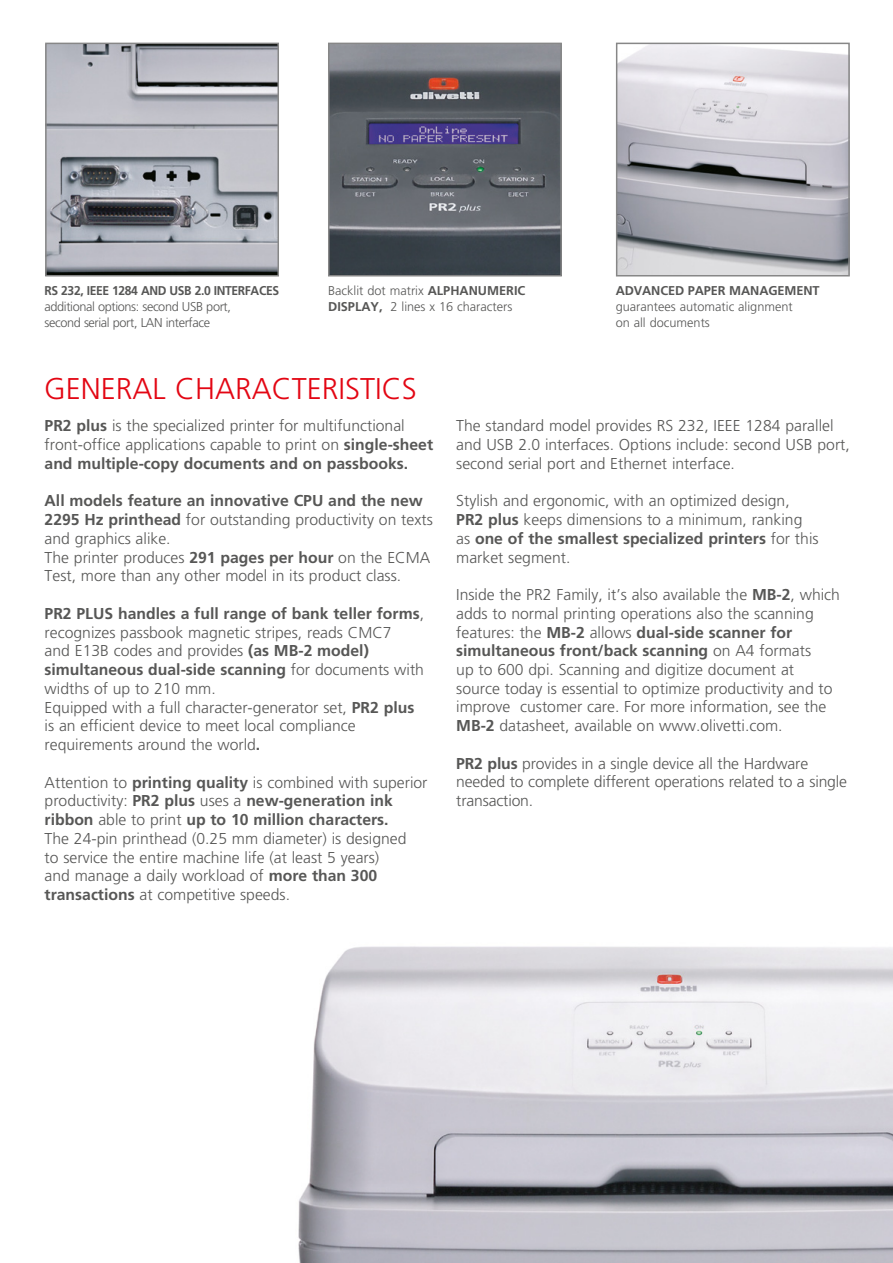
<style>
.page{position:relative;width:893px;height:1263px;background:#fff}
.page>*{position:absolute;margin:0;border:0;box-sizing:border-box;transform-origin:0 0}
.t1{font:300 30px "Frutiger";color:#e30613}
.t2{font:300 15.75px/18.8px "Frutiger";color:#575756}
.t3{font:300 12.75px/15.8px "Frutiger";color:#575756}
.t4{font:300 12.75px/15.8px "Frutiger";letter-spacing:-.03em;color:#575756}
.t5{font:700 12.75px "Frutiger";letter-spacing:-.03em;color:#575756;scale:.95 1}
.t6{font:700 12.75px "Frutiger";letter-spacing:-.01em;color:#575756}
.s1{font-weight:700}
</style>
<div class="page">
<img style="left:298px;top:946px;width:595px;height:317px">
<img style="left:48px;top:46px;width:228px;height:227px">
<div style="left:45px;top:43px;width:234px;height:233px;border:2px solid #878787"></div>
<img style="left:331px;top:46px;width:228px;height:227px">
<div style="left:328px;top:43px;width:234px;height:233px;border:2px solid #878787"></div>
<img style="left:619px;top:46px;width:228px;height:227px">
<div style="left:616px;top:43px;width:234px;height:233px;border:2px solid #878787"></div>
<p class="t5" style="left:45px;top:283px;width:248px">RS 232, IEEE 1284 AND USB 2.0 INTERFACES</p>
<p class="t4" style="left:45px;top:299px;width:188px">additional options: second USB port, second serial port, LAN interface</p>
<p class="t3" style="left:328px;top:283px;width:199px">Backlit dot matrix <span class="s1">ALPHANUMERIC<br>DISPLAY,</span> 2 lines x 16 characters</p>
<p class="t6" style="left:616px;top:284px;width:205px">ADVANCED PAPER MANAGEMENT</p>
<p class="t3" style="left:616px;top:299px;width:179px">guarantees automatic alignment on all documents</p>
<h1 class="t1" style="left:44px;top:372px;width:374px">GENERAL CHARACTERISTICS</h1>
<p class="t2" style="left:45px;top:417px;width:390px"><span class="s1">PR2 plus</span> is the specialized printer for multifunctional front-office applications capable to print on <span class="s1">single-sheet and multiple-copy documents and on passbooks.</span></p>
<p class="t2" style="left:45px;top:492px;width:390px"><span class="s1">All models feature an innovative CPU and the new 2295 Hz printhead</span> for outstanding productivity on texts and graphics alike.<br>The printer produces <span class="s1">291 pages per hour</span> on the ECMA Test, more than any other model in its product class.</p>
<p class="t2" style="left:45px;top:604px;width:381px"><span class="s1">PR2 PLUS handles a full range of bank teller forms</span>, recognizes passbook magnetic stripes, reads CMC7<br>and E13B codes and provides <span class="s1">(as MB-2 model) simultaneous dual-side scanning</span> for documents with widths of up to 210 mm.<br>Equipped with a full character-generator set, <span class="s1">PR2 plus </span>is an efficient device to meet local compliance requirements around the world<span class="s1">.</span></p>
<p class="t2" style="left:45px;top:773px;width:384px">Attention to <span class="s1">printing quality</span> is combined with superior productivity: <span class="s1">PR2 plus</span> uses a <span class="s1">new-generation ink ribbon</span> able to print <span class="s1">up to 10 million characters.<br></span>The 24-pin printhead (0.25 mm diameter) is designed<br>to service the entire machine life (at least 5 years)<br>and manage a daily workload of <span class="s1">more than 300 transactions</span> at competitive speeds.</p>
<p class="t2" style="left:456px;top:416px;width:395px">The standard model provides RS 232, IEEE 1284 parallel and USB 2.0 interfaces. Options include: second USB port, second serial port and Ethernet interface.</p>
<p class="t2" style="left:456px;top:491px;width:364px">Stylish and ergonomic, with an optimized design, <span class="s1">PR2 plus</span> keeps dimensions to a minimum, ranking as <span class="s1">one of the smallest specialized printers</span> for this market segment.</p>
<p class="t2" style="left:456px;top:585px;width:385px">Inside the PR2 Family, it’s also available the <span class="s1">MB-2</span>, which adds to normal printing operations also the scanning features: the <span class="s1">MB-2</span> allows <span class="s1">dual-side scanner for simultaneous front/back scanning</span> on A4 formats<br>up to 600 dpi. Scanning and digitize document at source today is essential to optimize productivity and to improve customer care. For more information, see the <span class="s1">MB-2</span> datasheet, available on www.olivetti.com.</p>
<p class="t2" style="left:456px;top:754px;width:392px"><span class="s1">PR2 plus</span> provides in a single device all the Hardware needed to complete different operations related to a single transaction.</p>
</div>
